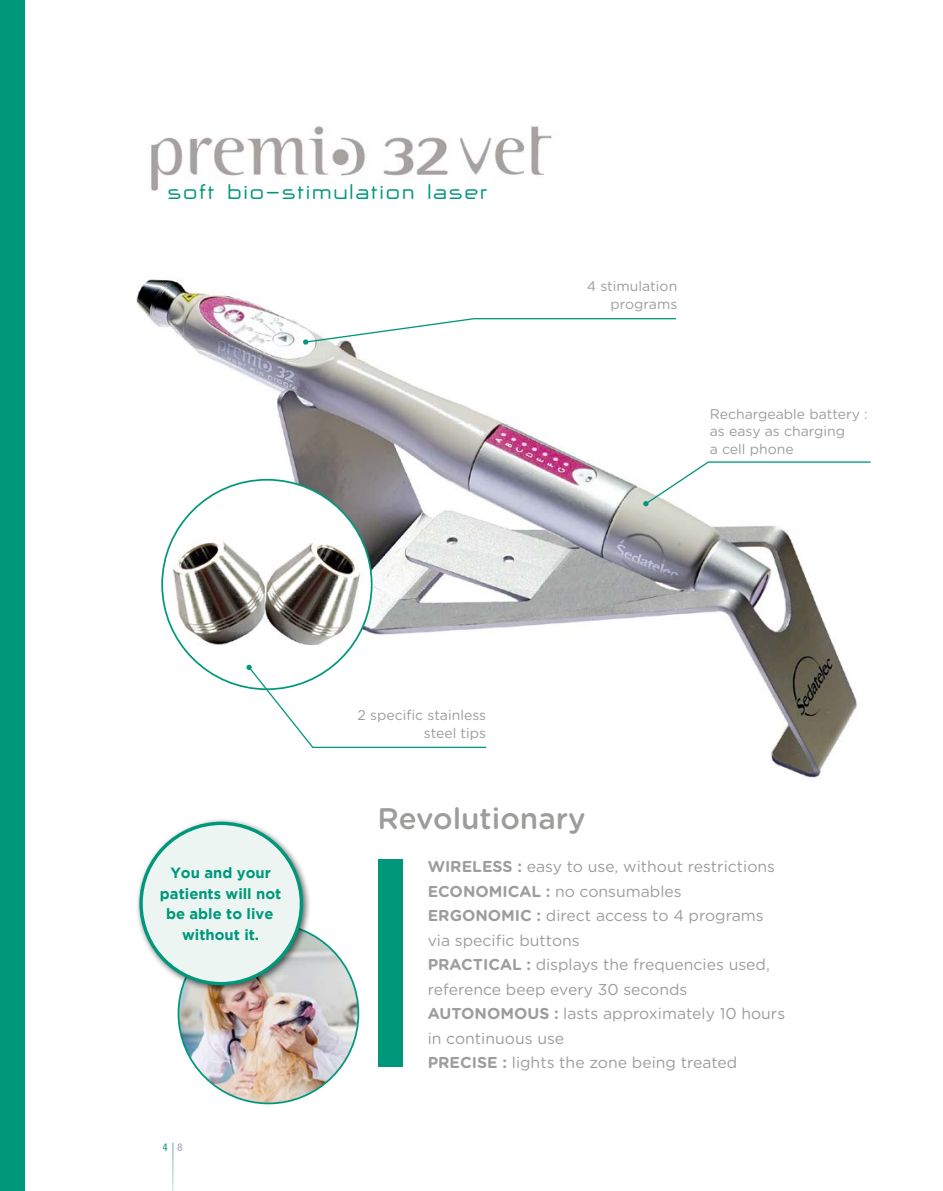
<style>
.page{position:relative;width:943px;height:1191px;background:#fff}
.page>*{position:absolute;margin:0;border:0;box-sizing:border-box;transform-origin:0 0}
.t1{font:500 29.75px "Gotham Rounded";color:#9d9d9c}
.t2{font:700 26.25px "NP Naipol Allin One";letter-spacing:.07em;color:#00987b}
.t3{font:15.75px/24.5px "Gotham Rounded";color:#9d9d9c}
.t4{font:700 14.7px/20.5px "Gotham";color:#00987b;text-align:center}
.t5{font:14px/17.5px "Gotham Rounded";color:#9d9d9c;text-align:right}
.t6{font:300 10.5px "VAG Rounded";color:#00987b}
.s1{color:#9f9eb9}
.s2{font-weight:700}
</style>
<div class="page">
<img style="left:136px;top:279px;width:721px;height:499px">
<img style="left:178px;top:923px;width:180px;height:180px;border-radius:90px">
<div style="left:135px;top:817px;width:176px;height:176px;background:#000;opacity:.6"></div>
<div style="left:141px;top:823px;width:160px;height:160px;background:#edf5f2;border-radius:50%"></div>
<div style="left:139px;top:821px;width:164px;height:164px;border:3px solid #00987b;border-radius:50%"></div>
<svg style="left:303px;top:317px;width:374px;height:28px"></svg>
<svg style="left:643px;top:461px;width:228px;height:45px"></svg>
<div style="left:377px;top:859px;width:25px;height:208px;background:#00987b"></div>
<div style="left:0;top:0;width:25px;height:1191px;background:#00987b"></div>
<img style="left:151px;top:126px;width:401px;height:65px">
<div style="left:162px;top:480px;width:209px;height:209px;background:#fff;border-radius:50%"></div>
<img style="left:170px;top:538px;width:193px;height:107px">
<svg style="left:246px;top:664px;width:241px;height:84px"></svg>
<div style="left:168px;top:184px;width:465px;height:30px;background:#fff"></div>
<hr style="left:172px;top:1143px;width:1px;height:48px;background:#86c0ae">
<h2 class="t2" style="left:168px;top:179px;width:321px">soft bio-stimulation laser</h2>
<p class="t5" style="left:587px;top:277px;width:92px">4 stimulation programs</p>
<p class="t5" style="left:710px;top:404px;width:159px;text-align:left">Rechargeable battery : as easy as charging<br>a cell phone</p>
<p class="t5" style="left:357px;top:706px;width:130px">2 specific stainless steel tips</p>
<p class="t4" style="left:160px;top:862px;width:123px">You and your patients will not be able to live without it.</p>
<p class="t6" style="left:163px;top:1140px;width:21px">4 <span class="s1">8</span></p>
<h1 class="t1" style="left:377px;top:797px;width:209px">Revolutionary</h1>
<p class="t3" style="left:428px;top:853px;width:359px"><span class="s2">WIRELESS :</span> easy to use, without restrictions <span class="s2">ECONOMICAL :</span> no consumables <span class="s2">ERGONOMIC :</span> direct access to 4 programs via specific buttons<br><span class="s2">PRACTICAL :</span> displays the frequencies used, reference beep every 30 seconds <span class="s2">AUTONOMOUS :</span> lasts approximately 10 hours in continuous use<br><span class="s2">PRECISE :</span> lights the zone being treated</p>
</div>
